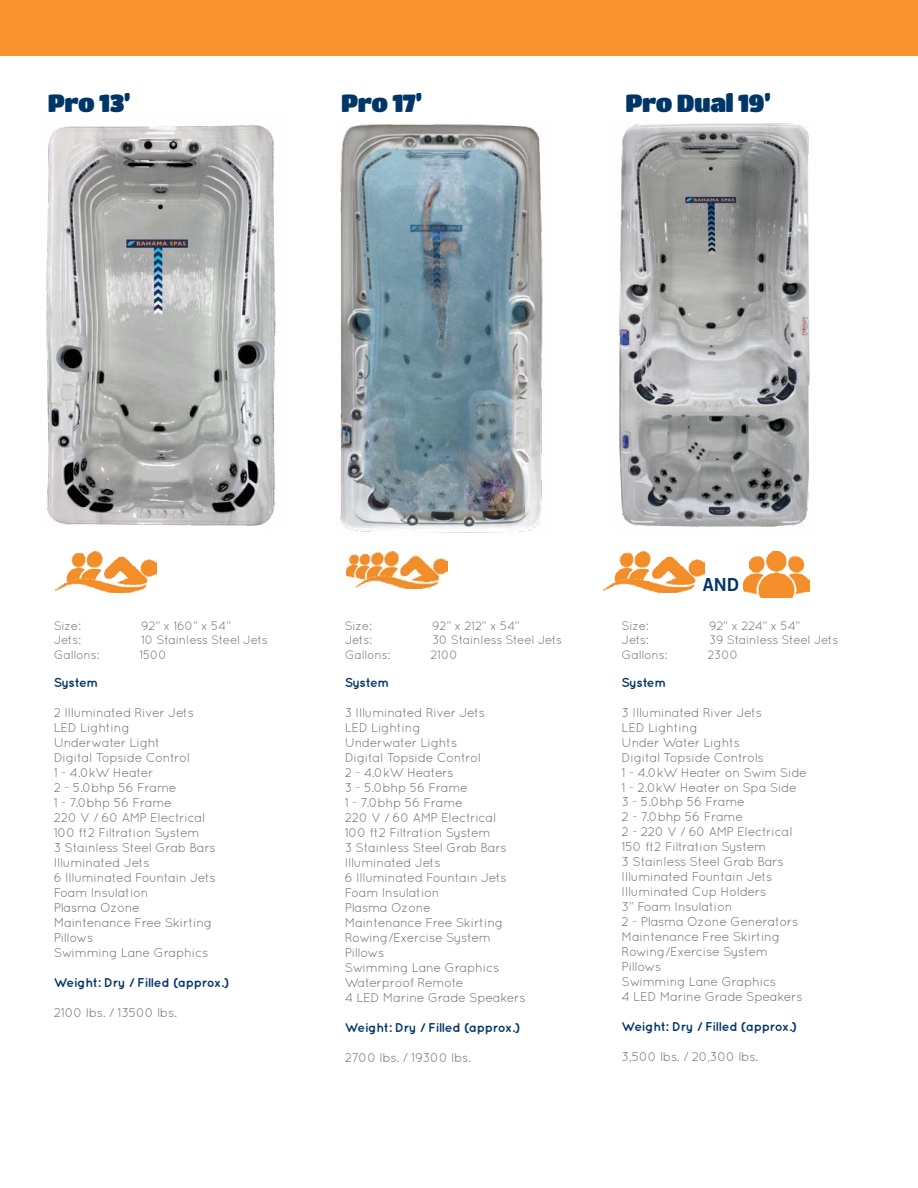
<style>
.page{position:relative;width:918px;height:1188px;background:#fff}
.page>*{position:absolute;margin:0;border:0;box-sizing:border-box;transform-origin:0 0}
.t1{font:24.45px "Titan One";letter-spacing:-.025em;color:#003568}
.t2{font:18px "Trade Gothic Bold Two";color:#003568}
.t3{font:12.75px/15px "Quicksand";letter-spacing:-.025em;color:#6d6e71}
.t4{font:700 12.75px "Quicksand";letter-spacing:-.025em;color:#003568}
.t5{font:12.15px "Quicksand";letter-spacing:-.025em;color:#6d6e71}
</style>
<div class="page">
<img style="left:340px;top:124px;width:203px;height:409px">
<img style="left:618px;top:123px;width:192px;height:404px">
<div style="left:0;top:0;width:918px;height:56px;background:#f7922d"></div>
<img style="left:46px;top:124px;width:230px;height:402px">
<img style="left:55px;top:551px;width:101px;height:42px">
<img style="left:346px;top:551px;width:101px;height:38px">
<img style="left:603px;top:551px;width:102px;height:42px">
<img style="left:743px;top:551px;width:67px;height:46px">
<h1 class="t1" style="left:48px;top:88px;width:84px">Pro 13’</h1>
<h1 class="t1" style="left:341px;top:88px;width:82px">Pro 17’</h1>
<h1 class="t1" style="left:626px;top:88px;width:147px">Pro Dual 19’</h1>
<p class="t5" style="left:54px;top:618px;width:29px">Size:</p>
<p class="t5" style="left:141px;top:618px;width:91px">92” x 160” x 54”</p>
<p class="t5" style="left:54px;top:633px;width:29px">Jets:</p>
<p class="t5" style="left:141px;top:633px;width:128px">10 Stainless Steel Jets</p>
<p class="t5" style="left:54px;top:648px;width:47px">Gallons:</p>
<p class="t5" style="left:139px;top:648px;width:29px">1500</p>
<p class="t4" style="left:54px;top:675px;width:46px">System</p>
<p class="t3" style="left:54px;top:705px;width:164px">2 Illuminated River Jets<br>LED Lighting<br>Underwater Light<br>Digital Topside Control<br>1 - 4.0kW Heater<br>2 - 5.0bhp 56 Frame<br>1 - 7.0bhp 56 Frame<br>220 V / 60 AMP Electrical<br>100 ft2 Filtration System<br>3 Stainless Steel Grab Bars<br>Illuminated Jets<br>6 Illuminated Fountain Jets<br>Foam Insulation<br>Plasma Ozone<br>Maintenance Free Skirting<br>Pillows<br>Swimming Lane Graphics</p>
<p class="t4" style="left:54px;top:975px;width:177px">Weight: Dry / Filled (approx.)</p>
<p class="t3" style="left:54px;top:1005px;width:125px">2100 lbs. / 13500 lbs.</p>
<p class="t5" style="left:345px;top:618px;width:29px">Size:</p>
<p class="t5" style="left:432px;top:618px;width:89px">92” x 212” x 54”</p>
<p class="t5" style="left:345px;top:633px;width:29px">Jets:</p>
<p class="t5" style="left:432px;top:633px;width:132px">30 Stainless Steel Jets</p>
<p class="t5" style="left:345px;top:648px;width:47px">Gallons:</p>
<p class="t5" style="left:430px;top:648px;width:29px">2100</p>
<p class="t4" style="left:345px;top:675px;width:46px">System</p>
<p class="t3" style="left:345px;top:705px;width:182px">3 Illuminated River Jets<br>LED Lighting<br>Underwater Lights<br>Digital Topside Control<br>2 - 4.0kW Heaters<br>3 - 5.0bhp 56 Frame<br>1 - 7.0bhp 56 Frame<br>220 V / 60 AMP Electrical<br>100 ft2 Filtration System<br>3 Stainless Steel Grab Bars<br>Illuminated Jets<br>6 Illuminated Fountain Jets<br>Foam Insulation<br>Plasma Ozone<br>Maintenance Free Skirting<br>Rowing/Exercise System<br>Pillows<br>Swimming Lane Graphics<br>Waterproof Remote<br>4 LED Marine Grade Speakers</p>
<p class="t4" style="left:345px;top:1019px;width:177px">Weight: Dry / Filled (approx.)</p>
<p class="t3" style="left:345px;top:1049px;width:128px">2700 lbs. / 19300 lbs.</p>
<h2 class="t2" style="left:703px;top:573px;width:37px">AND</h2>
<p class="t5" style="left:622px;top:618px;width:29px">Size:</p>
<p class="t5" style="left:709px;top:618px;width:93px">92” x 224” x 54”</p>
<p class="t5" style="left:622px;top:633px;width:29px">Jets:</p>
<p class="t5" style="left:709px;top:633px;width:131px">39 Stainless Steel Jets</p>
<p class="t5" style="left:622px;top:648px;width:47px">Gallons:</p>
<p class="t5" style="left:707px;top:648px;width:33px">2300</p>
<p class="t4" style="left:622px;top:674px;width:46px">System</p>
<p class="t3" style="left:622px;top:704px;width:187px">3 Illuminated River Jets<br>LED Lighting<br>Under Water Lights<br>Digital Topside Controls<br>1 - 4.0kW Heater on Swim Side<br>1 - 2.0kW Heater on Spa Side<br>3 - 5.0bhp 56 Frame<br>2 - 7.0bhp 56 Frame<br>2 - 220 V / 60 AMP Electrical<br>150 ft2 Filtration System<br>3 Stainless Steel Grab Bars<br>Illuminated Fountain Jets<br>Illuminated Cup Holders<br>3” Foam Insulation<br>2 - Plasma Ozone Generators<br>Maintenance Free Skirting<br>Rowing/Exercise System<br>Pillows<br>Swimming Lane Graphics<br>4 LED Marine Grade Speakers</p>
<p class="t4" style="left:622px;top:1019px;width:177px">Weight: Dry / Filled (approx.)</p>
<p class="t3" style="left:622px;top:1049px;width:138px">3,500 lbs. / 20,300 lbs.</p>
</div>
